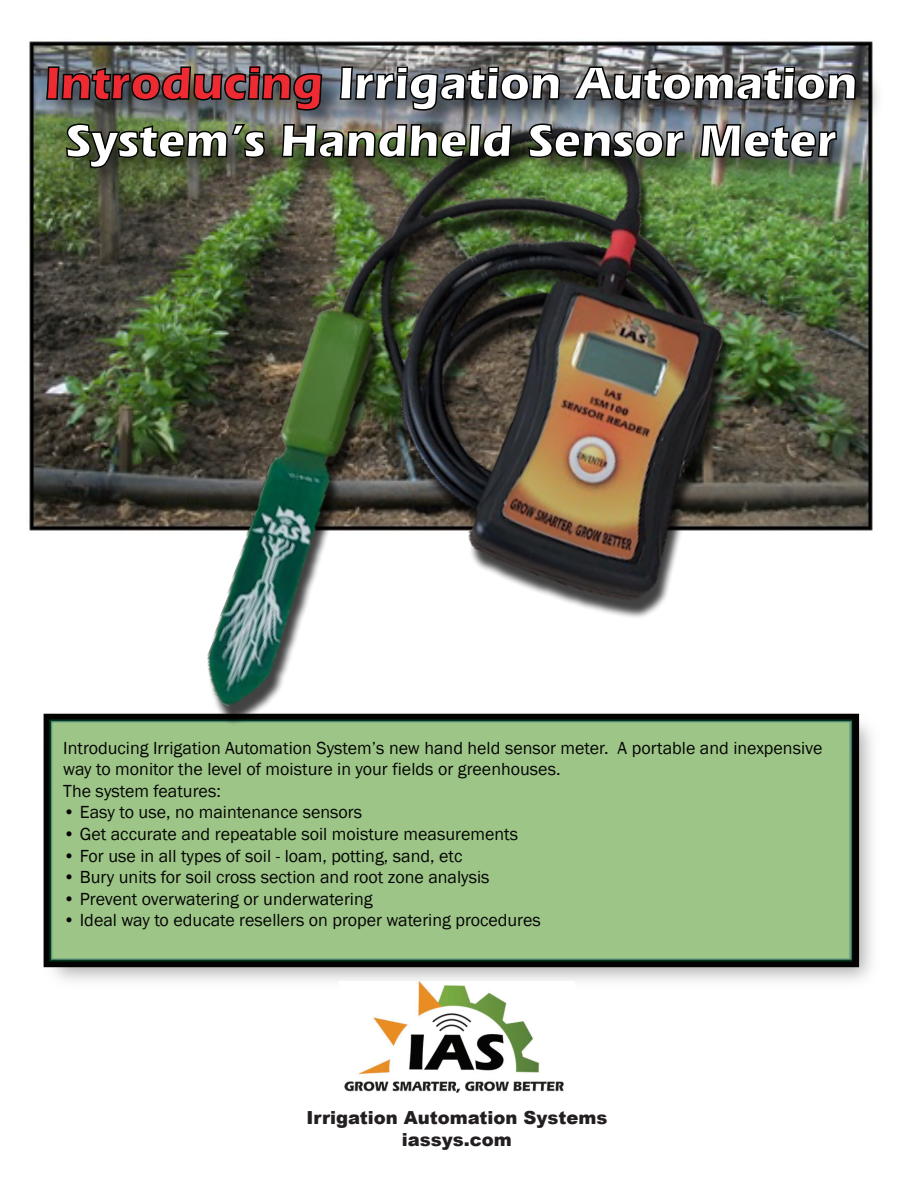
<style>
.page{position:relative;width:918px;height:1188px;background:#fff}
.page>*{position:absolute;margin:0;border:0;box-sizing:border-box;transform-origin:0 0}
.t1{font:700 48px/57.6px "Eras IT Cby BT";color:#fff;text-align:center}
.t2{font:18px/21.6px "Franklin Gothic";color:#040503}
.t3{font:900 18px/21.6px "Arial";color:#231f20;text-align:center}
.s1{color:#ee2a33}
</style>
<div class="page">
<img style="left:27px;top:41px;width:51px;height:490px">
<img style="left:43px;top:713px;width:829px;height:268px">
<div style="left:49px;top:719px;width:803px;height:242px;background:#9ec588;border:3px solid #006a39"></div>
<img style="left:344px;top:981px;width:220px;height:112px">
<img style="left:78px;top:41px;width:795px;height:885px">
<img style="left:32px;top:46px;width:846px;height:157px">
<img style="left:45px;top:41px;width:812px;height:179px">
<h1 class="t1" style="left:45px;top:54px;width:814px"><span class="s1">Introducing</span> Irrigation Automation<br>System’s Handheld Sensor Meter</h1>
<p class="t2" style="left:63px;top:737px;width:761px">Introducing Irrigation Automation System’s new hand held sensor meter. A portable and inexpensive way to monitor the level of moisture in your fields or greenhouses.<br>The system features:</p>
<p class="t2" style="left:63px;top:802px;width:300px">• Easy to use, no maintenance sensors</p>
<p class="t2" style="left:63px;top:824px;width:456px">• Get accurate and repeatable soil moisture measurements</p>
<p class="t2" style="left:63px;top:845px;width:401px">• For use in all types of soil - loam, potting, sand, etc</p>
<p class="t2" style="left:63px;top:867px;width:428px">• Bury units for soil cross section and root zone analysis</p>
<p class="t2" style="left:63px;top:888px;width:311px">• Prevent overwatering or underwatering</p>
<p class="t2" style="left:63px;top:910px;width:479px">• Ideal way to educate resellers on proper watering procedures</p>
<p class="t3" style="left:306px;top:1107px;width:302px">Irrigation Automation Systems iassys.com</p>
</div>
